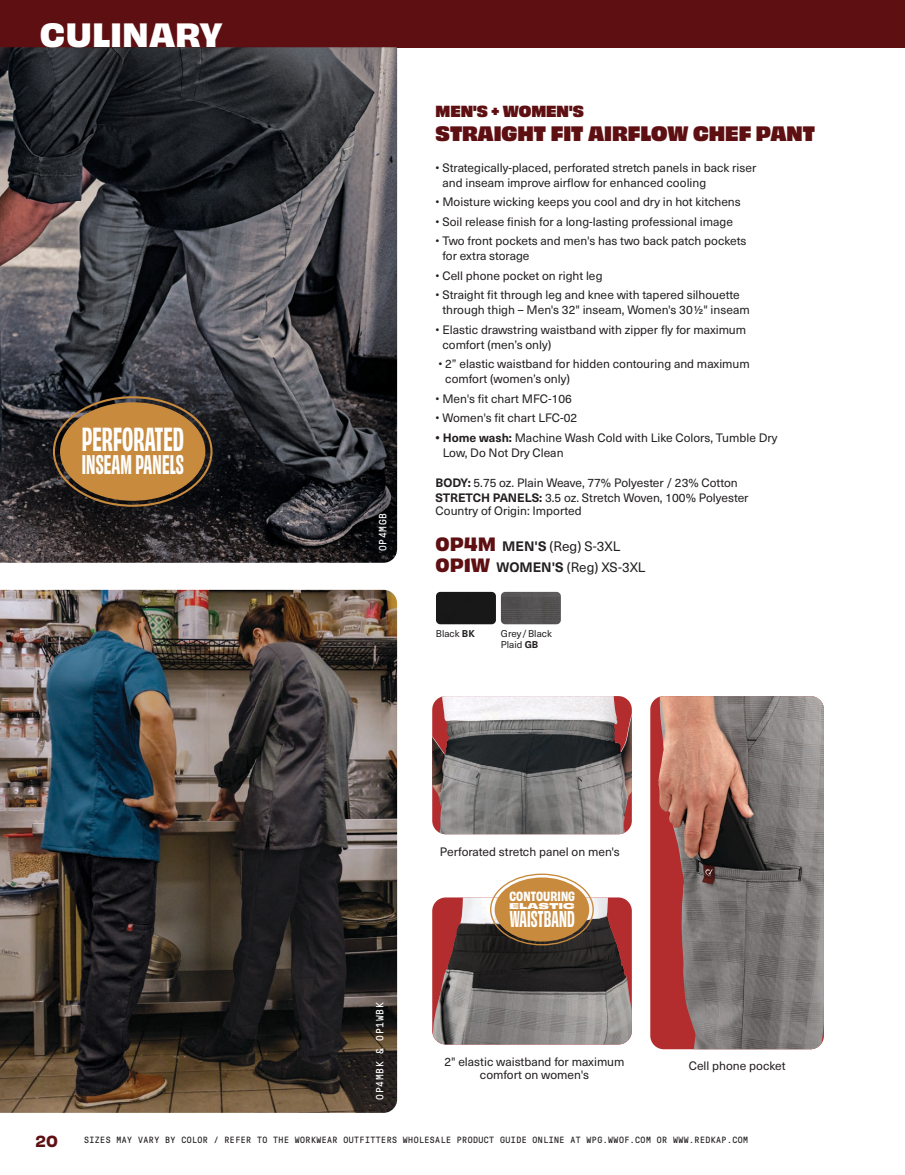
<style>
.page{position:relative;width:905px;height:1175px;background:#fff}
.page>*{position:absolute;margin:0;border:0;box-sizing:border-box;transform-origin:0 0}
.t1{font:700 31.5px "Obviously";color:#fff}
.t2{font:700 condensed 31.05px "Obviously";letter-spacing:.005em;color:#fff}
.t3{font:700 condensed 25.2px "Obviously";letter-spacing:.005em;color:#fff}
.t4{font:700 condensed 21.45px "Obviously";letter-spacing:.005em;color:#fff}
.t5{font:19.5px "Obviously Blck";color:#5e0f12}
.t6{font:15px "Obviously Blck";color:#5e0f12}
.t7{font:15px "Obviously Semi";color:#5e0f12}
.t8{font:13.5px/21px "Neue Haas Unica W1 G";letter-spacing:-.01em;color:#231f20}
.t9{font:700 12.45px "Obviously Narw";letter-spacing:.005em;color:#fff}
.t10{font:12px/15px "Neue Haas Unica W1 G";color:#231f20}
.t11{font:10.5px "GT Pressura Mono";letter-spacing:.075em;color:#fff}
.t12{font:9.75px/10.5px "Neue Haas Unica W1 G";color:#231f20}
.t13{font:9px "GT Pressura Mono";letter-spacing:.05em;color:#231f20}
.t14{font:700 7.8px "Obviously Extd";letter-spacing:.005em;color:#fff}
.s1{font-weight:700}
.s2{font-family:"Obviously";font-weight:700;font-size:18px;color:#5e0f12}
</style>
<div class="page">
<div style="left:0;top:0;width:904px;height:47px;background:#5e0f12"></div>
<img style="left:0;top:47px;width:397px;height:516px">
<img style="left:501px;top:592px;width:60px;height:32px">
<div style="left:436px;top:592px;width:60px;height:32px;background:#181818"></div>
<img style="left:0;top:590px;width:397px;height:522px">
<img style="left:432px;top:696px;width:199px;height:138px">
<div style="left:650px;top:696px;width:173px;height:353px;background:#b32c2e;border-radius:14px"></div>
<img style="left:658px;top:696px;width:166px;height:353px">
<img style="left:433px;top:897px;width:198px;height:147px">
<svg style="left:490px;top:873px;width:104px;height:72px"></svg>
<div style="left:494px;top:877px;width:95px;height:64px;background:#c88a3d;border-radius:50%"></div>
<svg style="left:53px;top:396px;width:159px;height:111px;background:#352d26"></svg>
<div style="left:60px;top:402px;width:145px;height:99px;background:#c88a3d;border-radius:50%"></div>
<h1 class="t1" style="left:40px;top:10px;width:184px">CULINARY</h1>
<h2 class="t2" style="left:82px;top:417px;width:104px">PERFORATED</h2>
<h3 class="t3" style="left:82px;top:446px;width:104px">INSEAM PANELS</h3>
<p class="t11" style="left:377px;top:551px;width:40px;rotate:-90deg">0P4MGB</p>
<p class="t6" style="left:435px;top:99px;width:149px">MEN'S + WOMEN'S</p>
<h3 class="t5" style="left:435px;top:118px;width:381px">STRAIGHT FIT AIRFLOW CHEF PANT</h3>
<p class="t10" style="left:442px;top:159px;width:315px;text-indent:-7px">• Strategically-placed, perforated stretch panels in back riser and inseam improve airflow for enhanced cooling</p>
<p class="t10" style="left:435px;top:194px;width:307px">• Moisture wicking keeps you cool and dry in hot kitchens</p>
<p class="t10" style="left:435px;top:213px;width:299px">• Soil release finish for a long-lasting professional image</p>
<p class="t10" style="left:442px;top:233px;width:305px;text-indent:-7px">• Two front pockets and men's has two back patch pockets for extra storage</p>
<p class="t10" style="left:435px;top:267px;width:168px">• Cell phone pocket on right leg</p>
<p class="t10" style="left:442px;top:287px;width:309px;text-indent:-7px">• Straight fit through leg and knee with tapered silhouette through thigh – Men's 32" inseam, Women's 30½" inseam</p>
<p class="t10" style="left:442px;top:321px;width:305px;text-indent:-7px">• Elastic drawstring waistband with zipper fly for maximum comfort (men’s only)</p>
<p class="t10" style="left:445px;top:356px;width:306px;text-indent:-7px">• 2” elastic waistband for hidden contouring and maximum comfort (women’s only)</p>
<p class="t10" style="left:435px;top:390px;width:138px">• Men's fit chart MFC-106</p>
<p class="t10" style="left:435px;top:410px;width:143px">• Women's fit chart LFC-02</p>
<p class="t10" style="left:442px;top:429px;width:336px;text-indent:-7px"><span class="s1">• Home wash:</span> Machine Wash Cold with Like Colors, Tumble Dry<br>Low, Do Not Dry Clean</p>
<p class="t10" style="left:435px;top:474px;width:314px"><span class="s1">BODY:</span> 5.75 oz. Plain Weave, 77% Polyester / 23% Cotton<br><span class="s1">STRETCH PANELS:</span> 3.5 oz. Stretch Woven, 100% Polyester</p>
<p class="t10" style="left:435px;top:503px;width:148px">Country of Origin: Imported</p>
<p class="t8" style="left:435px;top:535px;width:211px"><span class="s2">0P4M</span> <span class="s1">MEN'S</span> (Reg) S-3XL<br><span class="s2">0P1W</span> <span class="s1">WOMEN'S</span> (Reg) XS-3XL</p>
<p class="t12" style="left:436px;top:628px;width:40px">Black <span class="s1">BK</span></p>
<p class="t12" style="left:501px;top:628px;width:53px">Grey /Black<br>Plaid <span class="s1">GB</span></p>
<p class="t11" style="left:374px;top:1099px;width:99px;rotate:-90deg">0P4MBK &amp; 0P1WBK</p>
<p class="t10" style="left:440px;top:844px;width:181px">Perforated stretch panel on men's</p>
<p class="t9" style="left:509px;top:887px;width:67px">CONTOURING</p>
<h3 class="t4" style="left:509px;top:903px;width:67px">WAISTBAND</h3>
<p class="t14" style="left:509px;top:901px;width:67px">ELASTIC</p>
<p class="t10" style="left:444px;top:1054px;width:182px;line-height:13.5px;text-align:center">2" elastic waistband for maximum comfort on women's</p>
<p class="t10" style="left:688px;top:1058px;width:98px">Cell phone pocket</p>
<p class="t7" style="left:35px;top:1128px;width:24px">20</p>
<p class="t13" style="left:84px;top:1135px;width:665px">SIZES MAY VARY BY COLOR / REFER TO THE WORKWEAR OUTFITTERS WHOLESALE PRODUCT GUIDE ONLINE AT WPG.WWOF.COM OR WWW.REDKAP.COM</p>
</div>
